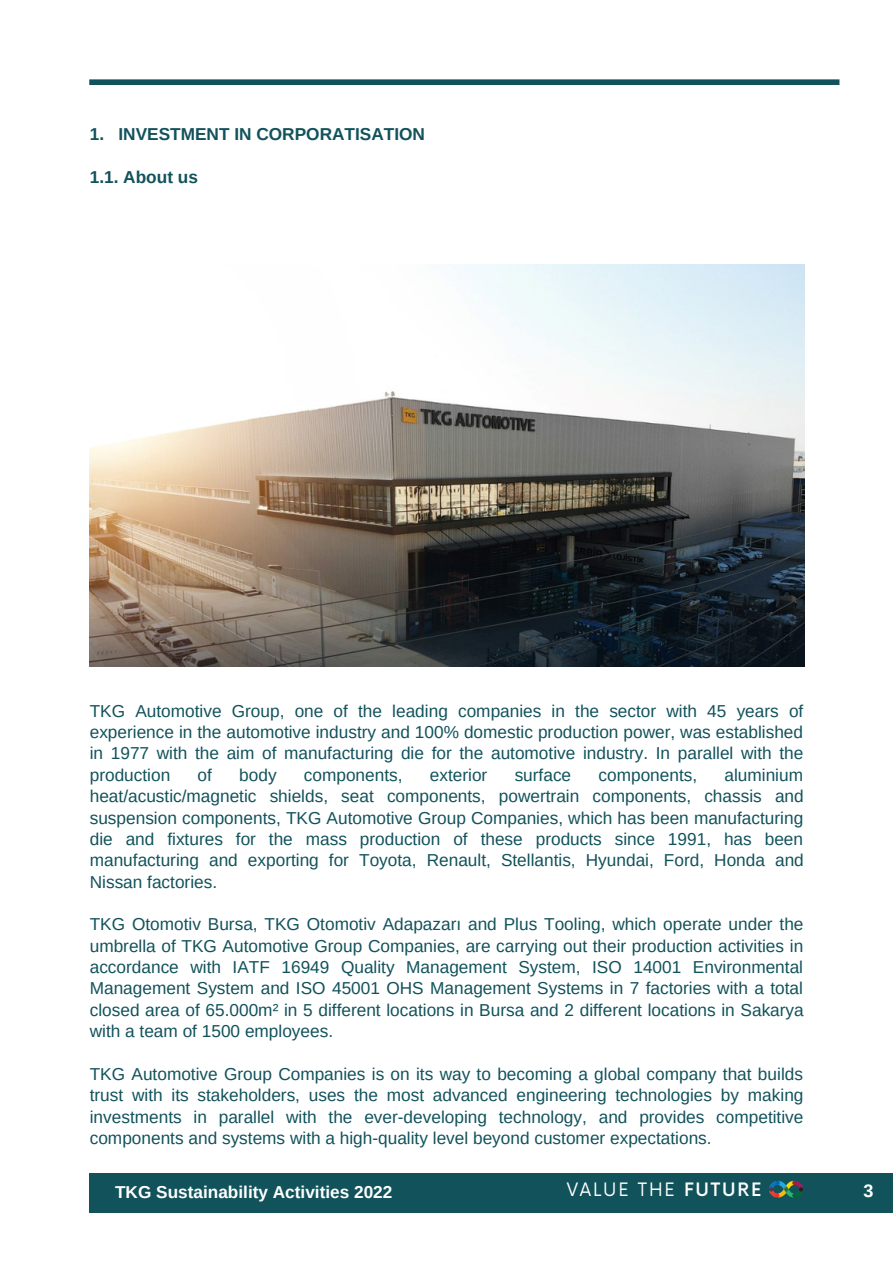
<style>
.page{position:relative;width:893px;height:1264px;background:#fff}
.page>*{position:absolute;margin:0;border:0;box-sizing:border-box;transform-origin:0 0}
.t1{font:18px "Now";letter-spacing:.1em;color:#fff}
.t2{font:700 18px "Arimo";color:#fff}
.t3{font:17.25px/21.3px "Arimo";color:#11525b;text-align:justify}
.t4{font:700 17.25px "Arimo";color:#11525b}
.t5{font:700 17.25px "Arimo";color:#fff}
.s1{font-weight:500}
</style>
<div class="page">
<div style="left:89px;top:1173px;width:803px;height:39px;background:#11525b"></div>
<img style="left:90px;top:264px;width:714px;height:403px">
<img style="left:769px;top:1180px;width:34px;height:18px">
<div style="left:89px;top:79px;width:750px;height:6px;background:#11525b"></div>
<p class="t4" style="left:90px;top:124px;width:337px">1. INVESTMENT IN CORPORATISATION</p>
<p class="t4" style="left:90px;top:167px;width:110px">1.1. About us</p>
<p class="t3" style="left:90px;top:700px;width:715px">TKG Automotive Group, one of the leading companies in the sector with 45 years of experience in the automotive industry and 100% domestic production power, was established in 1977 with the aim of manufacturing die for the automotive industry. In parallel with the production</p>
<p class="t3" style="left:90px;top:764px;width:715px;text-indent:634px">aluminium heat/acustic/magnetic shields, seat components, powertrain components, chassis and suspension components, TKG Automotive Group Companies, which has been manufacturing die and fixtures for the mass production of these products since 1991, has been manufacturing and exporting for Toyota, Renault, Stellantis, Hyundai, Ford, Honda and Nissan factories.</p>
<p class="t3" style="left:90px;top:913px;width:715px">TKG Otomotiv Bursa, TKG Otomotiv Adapazarı and Plus Tooling, which operate under the umbrella of TKG Automotive Group Companies, are carrying out their production activities in accordance with IATF 16949 Quality Management System, ISO 14001 Environmental Management System and ISO 45001 OHS Management Systems in 7 factories with a total closed area of 65.000m² in 5 different locations in Bursa and 2 different locations in Sakarya with a team of 1500 employees.</p>
<p class="t3" style="left:90px;top:1063px;width:715px">TKG Automotive Group Companies is on its way to becoming a global company that builds trust with its stakeholders, uses the most advanced engineering technologies by making investments in parallel with the ever-developing technology, and provides competitive components and systems with a high-quality level beyond customer expectations.</p>
<p class="t5" style="left:115px;top:1181px;width:279px">TKG Sustainability Activities 2022</p>
<p class="t1" style="left:566px;top:1179px;width:196px">VALUE THE <span class="s1">FUTURE</span></p>
<p class="t2" style="left:863px;top:1180px;width:11px">3</p>
<p class="t3" style="left:197px;top:764px;width:16px">of</p>
<p class="t3" style="left:239px;top:764px;width:39px">body</p>
<p class="t3" style="left:304px;top:764px;width:100px">components,</p>
<p class="t3" style="left:430px;top:764px;width:59px">exterior</p>
<p class="t3" style="left:514px;top:764px;width:58px">surface</p>
<p class="t3" style="left:598px;top:764px;width:100px">components,</p>
</div>
